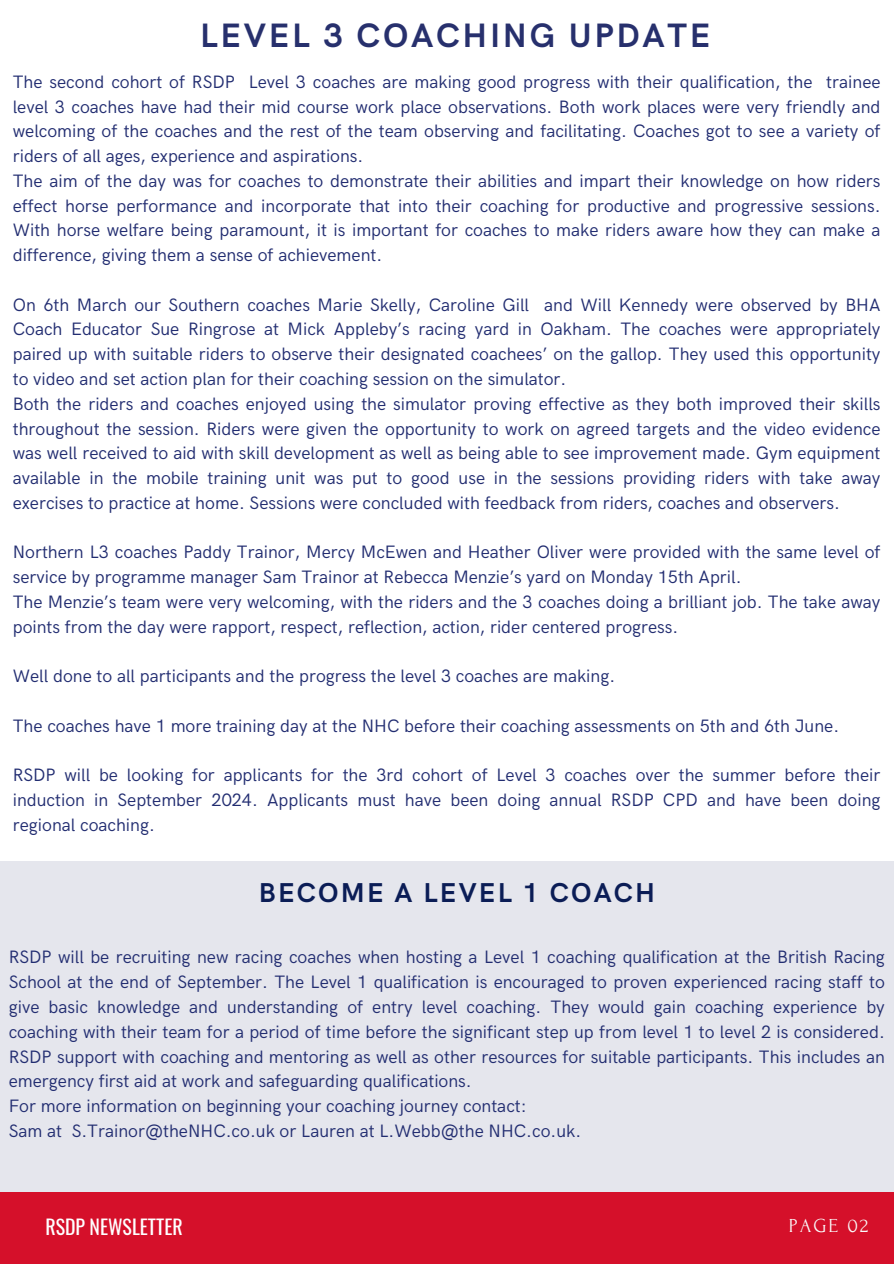
<style>
.page{position:relative;width:894px;height:1264px;background:#fff}
.page>*{position:absolute;margin:0;border:0;box-sizing:border-box;transform-origin:0 0}
.t1{font:700 33.9px "HK Grotesk";letter-spacing:.08em;color:#27306d}
.t2{font:700 27.3px "HK Grotesk";letter-spacing:.08em;color:#081b54}
.t3{font:19.8px "Oswald";color:#fff}
.t4{font:19.8px "Forum";letter-spacing:.1em;color:#fafafa}
.t5{font:18px/24.8px "HK Grotesk";color:#222d71;text-align:justify}
</style>
<div class="page">
<div style="left:0;top:1192px;width:893px;height:71px;background:#d5102a"></div>
<div style="left:0;top:861px;width:893px;height:331px;background:#e5e6ed"></div>
<p class="t1" style="left:200px;top:17px;width:511px">LEVEL 3 COACHING UPDATE</p>
<h1 class="t5" style="left:13px;top:70px;width:869px">The second cohort of RSDP Level 3 coaches are making good progress with their qualification, the trainee level 3 coaches have had their mid course work place observations. Both work places were very friendly and welcoming of the coaches and the rest of the team observing and facilitating. Coaches got to see a variety of riders of all ages, experience and aspirations.</h1>
<p class="t5" style="left:13px;top:169px;width:869px">The aim of the day was for coaches to demonstrate their abilities and impart their knowledge on how riders effect horse performance and incorporate that into their coaching for productive and progressive sessions.<br>With horse welfare being paramount, it is important for coaches to make riders aware how they can make a difference, giving them a sense of achievement.</p>
<p class="t5" style="left:13px;top:293px;width:869px">On 6th March our Southern coaches Marie Skelly, Caroline Gill and Will Kennedy were observed by BHA Coach Educator Sue Ringrose at Mick Appleby’s racing yard in Oakham. The coaches were appropriately paired up with suitable riders to observe their designated coachees’ on the gallop. They used this opportunity to video and set action plan for their coaching session on the simulator.</p>
<p class="t5" style="left:13px;top:392px;width:869px">Both the riders and coaches enjoyed using the simulator proving effective as they both improved their skills throughout the session. Riders were given the opportunity to work on agreed targets and the video evidence was well received to aid with skill development as well as being able to see improvement made. Gym equipment available in the mobile training unit was put to good use in the sessions providing riders with take away exercises to practice at home. Sessions were concluded with feedback from riders, coaches and observers.</p>
<p class="t5" style="left:13px;top:540px;width:869px">Northern L3 coaches Paddy Trainor, Mercy McEwen and Heather Oliver were provided with the same level of service by programme manager Sam Trainor at Rebecca Menzie’s yard on Monday 15th April.</p>
<p class="t5" style="left:13px;top:590px;width:869px">The Menzie’s team were very welcoming, with the riders and the 3 coaches doing a brilliant job. The take away points from the day were rapport, respect, reflection, action, rider centered progress.</p>
<p class="t5" style="left:13px;top:664px;width:603px">Well done to all participants and the progress the level 3 coaches are making.</p>
<p class="t5" style="left:13px;top:714px;width:827px">The coaches have 1 more training day at the NHC before their coaching assessments on 5th and 6th June.</p>
<p class="t5" style="left:13px;top:763px;width:869px">RSDP will be looking for applicants for the 3rd cohort of Level 3 coaches over the summer before their induction in September 2024. Applicants must have been doing annual RSDP CPD and have been doing regional coaching.</p>
<p class="t2" style="left:259px;top:877px;width:397px">BECOME A LEVEL 1 COACH</p>
<p class="t5" style="left:9px;top:945px;width:877px">RSDP will be recruiting new racing coaches when hosting a Level 1 coaching qualification at the British Racing School at the end of September. The Level 1 qualification is encouraged to proven experienced racing staff to give basic knowledge and understanding of entry level coaching. They would gain coaching experience by coaching with their team for a period of time before the significant step up from level 1 to level 2 is considered.<br>RSDP support with coaching and mentoring as well as other resources for suitable participants. This includes an emergency first aid at work and safeguarding qualifications.</p>
<p class="t5" style="left:9px;top:1094px;width:519px">For more information on beginning your coaching journey contact:</p>
<p class="t5" style="left:9px;top:1118px;width:573px">Sam at S.Trainor@theNHC.co.uk or Lauren at L.Webb@the NHC.co.uk.</p>
<h2 class="t3" style="left:45px;top:1211px;width:139px">RSDP NEWSLETTER</h2>
<p class="t4" style="left:788px;top:1214px;width:81px">PAGE 02</p>
</div>
